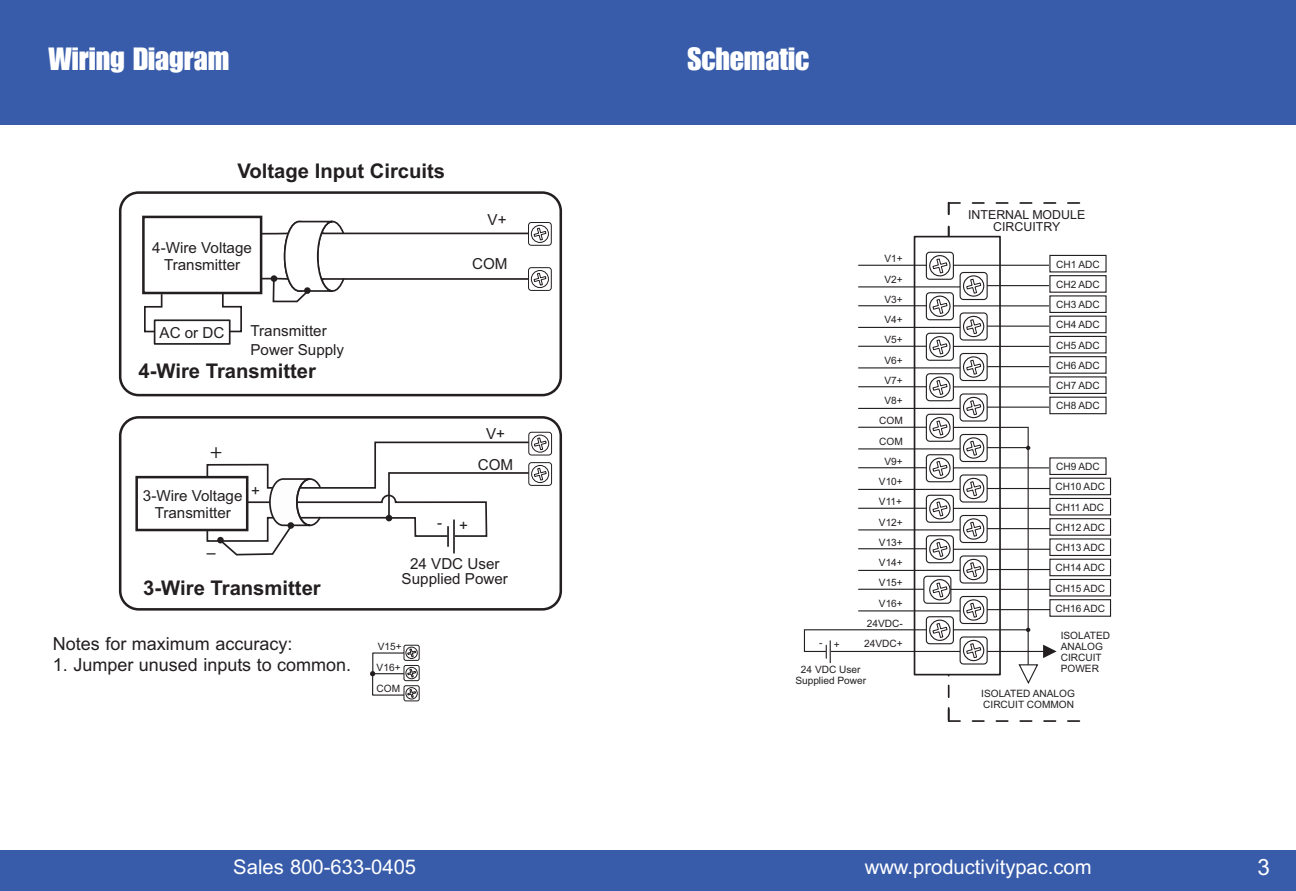
<style>
.page{position:relative;width:1296px;height:891px;background:#fff}
.page>*{position:absolute;margin:0;border:0;box-sizing:border-box;transform-origin:0 0}
.t1{font:31.5px "Impact";color:#fff}
.t2{font:22.5px "Arial";color:#fff}
.t3{font:700 20.25px "Arial";color:#231f20}
.t4{font:20.25px "Arial";color:#fff}
.t5{font:20.25px "Myriad";color:#231f20}
.t6{font:18px "Arial";color:#231f20}
.t7{font:15.3px/17.6px "Arial";color:#231f20;text-align:center}
.t8{font:12.38px/11.7px "Arial";color:#231f20;text-align:center}
.t9{font:10.12px/20.2px "Arial";color:#231f20}
</style>
<div class="page">
<svg style="left:683px;top:124px;width:584px;height:1px"></svg>
<div style="left:0;top:850px;width:1296px;height:41px;background:#385caa"></div>
<div style="left:0;top:0;width:1296px;height:124px;background:#385caa"></div>
<svg style="left:973px;top:202px;width:11px;height:2px"></svg>
<svg style="left:996px;top:202px;width:12px;height:2px"></svg>
<svg style="left:1020px;top:202px;width:12px;height:2px"></svg>
<svg style="left:1044px;top:202px;width:12px;height:2px"></svg>
<svg style="left:1068px;top:202px;width:11px;height:2px"></svg>
<svg style="left:948px;top:202px;width:12px;height:12px"></svg>
<svg style="left:948px;top:226px;width:2px;height:10px"></svg>
<svg style="left:948px;top:708px;width:12px;height:14px"></svg>
<svg style="left:973px;top:720px;width:11px;height:2px"></svg>
<svg style="left:996px;top:720px;width:12px;height:2px"></svg>
<svg style="left:1020px;top:720px;width:12px;height:2px"></svg>
<svg style="left:1044px;top:720px;width:12px;height:2px"></svg>
<svg style="left:1068px;top:720px;width:11px;height:2px"></svg>
<div style="left:1049px;top:255px;width:58px;height:17px;border:1px solid #231f20"></div>
<div style="left:1049px;top:275px;width:58px;height:18px;border:1px solid #231f20"></div>
<div style="left:1049px;top:295px;width:58px;height:18px;border:1px solid #231f20"></div>
<div style="left:1049px;top:316px;width:58px;height:17px;border:1px solid #231f20"></div>
<div style="left:1049px;top:356px;width:58px;height:18px;border:1px solid #231f20"></div>
<div style="left:1049px;top:336px;width:58px;height:17px;border:1px solid #231f20"></div>
<div style="left:1049px;top:376px;width:58px;height:18px;border:1px solid #231f20"></div>
<div style="left:1049px;top:397px;width:58px;height:17px;border:1px solid #231f20"></div>
<div style="left:1049px;top:457px;width:58px;height:18px;border:1px solid #231f20"></div>
<div style="left:1049px;top:478px;width:62px;height:17px;border:1px solid #231f20"></div>
<div style="left:1049px;top:498px;width:62px;height:18px;border:1px solid #231f20"></div>
<div style="left:1049px;top:518px;width:62px;height:18px;border:1px solid #231f20"></div>
<div style="left:1049px;top:559px;width:62px;height:17px;border:1px solid #231f20"></div>
<div style="left:1049px;top:538px;width:62px;height:18px;border:1px solid #231f20"></div>
<div style="left:1049px;top:579px;width:62px;height:18px;border:1px solid #231f20"></div>
<div style="left:1049px;top:599px;width:62px;height:18px;border:1px solid #231f20"></div>
<div style="left:119px;top:191px;width:443px;height:205px;border:3px solid #231e1f;border-radius:19px"></div>
<div style="left:119px;top:416px;width:443px;height:195px;border:3px solid #231e1f;border-radius:19px"></div>
<div style="left:135px;top:476px;width:113px;height:55px;border:3px solid #231f20"></div>
<svg style="left:529px;top:432px;width:23px;height:23px"></svg>
<div style="left:528px;top:432px;width:24px;height:24px;border:1px solid #231f20;border-radius:3px"></div>
<div style="left:531px;top:435px;width:18px;height:18px;border:1px solid #231f20;border-radius:50%"></div>
<div style="left:528px;top:462px;width:24px;height:24px;border:1px solid #231f20;border-radius:3px"></div>
<div style="left:531px;top:465px;width:18px;height:18px;border:1px solid #231f20;border-radius:50%"></div>
<div style="left:528px;top:222px;width:24px;height:24px;border:1px solid #231f20;border-radius:3px"></div>
<div style="left:531px;top:225px;width:18px;height:18px;border:1px solid #231f20;border-radius:50%"></div>
<div style="left:528px;top:267px;width:24px;height:24px;border:1px solid #231f20;border-radius:3px"></div>
<div style="left:531px;top:270px;width:18px;height:18px;border:1px solid #231f20;border-radius:50%"></div>
<div style="left:142px;top:216px;width:120px;height:78px;border:3px solid #231f20"></div>
<svg style="left:143px;top:220px;width:405px;height:113px"></svg>
<div style="left:155px;top:320px;width:75px;height:24px;background:#fff"></div>
<div style="left:154px;top:319px;width:77px;height:26px;border:2px solid #231f20"></div>
<div style="left:404px;top:645px;width:15px;height:16px;border:1px solid #231f20;border-radius:2px"></div>
<div style="left:406px;top:647px;width:11px;height:12px;background:#353233;border-radius:50%"></div>
<div style="left:406px;top:647px;width:12px;height:12px;border:1px solid #231f20;border-radius:50%"></div>
<div style="left:404px;top:665px;width:15px;height:16px;border:1px solid #231f20;border-radius:2px"></div>
<div style="left:406px;top:667px;width:12px;height:12px;border:1px solid #231f20;border-radius:50%"></div>
<div style="left:404px;top:685px;width:15px;height:16px;border:1px solid #231f20;border-radius:2px"></div>
<div style="left:406px;top:688px;width:11px;height:11px;background:#312d2e;border-radius:50%"></div>
<div style="left:406px;top:687px;width:12px;height:12px;border:1px solid #231f20;border-radius:50%"></div>
<svg style="left:370px;top:649px;width:46px;height:49px"></svg>
<svg style="left:803px;top:250px;width:254px;height:447px"></svg>
<svg style="left:206px;top:437px;width:341px;height:119px"></svg>
<h1 class="t1" style="left:48px;top:47px;width:182px">Wiring Diagram</h1>
<h3 class="t3" style="left:237px;top:158px;width:209px">Voltage Input Circuits</h3>
<h3 class="t7" style="left:152px;top:239px;width:101px">4-Wire Voltage<br>Transmitter</h3>
<h3 class="t7" style="left:160px;top:324px;width:66px">AC or DC</h3>
<h3 class="t7" style="left:251px;top:322px;width:95px;line-height:18.2px;text-align:left">Transmitter<br>Power Supply</h3>
<h3 class="t3" style="left:138px;top:358px;width:179px">4-Wire Transmitter</h3>
<h3 class="t5" style="left:210px;top:444px;width:14px">+</h3>
<h3 class="t7" style="left:155px;top:487px;width:107px;text-align:left;text-indent:-12px">3-Wire Voltage +<br>Transmitter</h3>
<h3 class="t5" style="left:206px;top:545px;width:12px">–</h3>
<h3 class="t7" style="left:488px;top:211px;width:20px">V+</h3>
<h3 class="t7" style="left:472px;top:255px;width:37px">COM</h3>
<h3 class="t7" style="left:478px;top:419px;width:37px;line-height:30.4px">V+<br>COM</h3>
<h3 class="t3" style="left:143px;top:575px;width:179px">3-Wire Transmitter</h3>
<h3 class="t6" style="left:53px;top:633px;width:241px">Notes for maximum accuracy:</h3>
<h3 class="t6" style="left:53px;top:655px;width:300px">1. Jumper unused inputs to common.</h3>
<h3 class="t7" style="left:402px;top:556px;width:108px;line-height:15.3px">24 VDC User<br>Supplied Power</h3>
<p class="t9" style="left:378px;top:636px;width:25px">V15+</p>
<p class="t9" style="left:377px;top:679px;width:25px">COM</p>
<p class="t9" style="left:377px;top:657px;width:25px">V16+</p>
<h1 class="t1" style="left:687px;top:47px;width:123px">Schematic</h1>
<p class="t9" style="left:864px;top:249px;width:40px;text-align:right">V1+<br>V2+<br>V3+<br>V4+<br>V5+<br>V6+<br>V7+<br>V8+<br>COM<br>COM<br>V9+<br>V10+<br>V11+<br>V12+<br>V13+<br>V14+<br>V15+<br>V16+<br>24VDC-<br>24VDC+</p>
<p class="t9" style="left:795px;top:665px;width:72px;line-height:10.1px;text-align:center">24 VDC User<br>Supplied Power</p>
<p class="t8" style="left:968px;top:209px;width:119px">INTERNAL MODULE<br>CIRCUITRY</p>
<p class="t9" style="left:1056px;top:254px;width:45px;text-align:justify">CH1 ADC CH2 ADC CH3 ADC CH4 ADC</p>
<p class="t9" style="left:1056px;top:355px;width:45px">CH6 ADC</p>
<p class="t9" style="left:1056px;top:335px;width:45px">CH5 ADC</p>
<p class="t9" style="left:1056px;top:376px;width:45px">CH7 ADC<br>CH8 ADC</p>
<p class="t9" style="left:1055px;top:457px;width:51px">CH9 ADC<br>CH10 ADC<br>CH11 ADC<br>CH12 ADC</p>
<p class="t9" style="left:1055px;top:558px;width:51px">CH14 ADC</p>
<p class="t9" style="left:1055px;top:538px;width:51px">CH13 ADC</p>
<p class="t9" style="left:1055px;top:578px;width:51px">CH15 ADC<br>CH16 ADC</p>
<p class="t9" style="left:1061px;top:629px;width:51px;line-height:11.2px">ISOLATED<br>ANALOG<br>CIRCUIT<br>POWER</p>
<p class="t9" style="left:981px;top:688px;width:95px;line-height:11.2px">ISOLATED ANALOG<br>CIRCUIT COMMON</p>
<h3 class="t4" style="left:233px;top:855px;width:184px">Sales 800-633-0405</h3>
<h3 class="t4" style="left:865px;top:855px;width:229px">www.productivitypac.com</h3>
<h2 class="t2" style="left:1258px;top:854px;width:14px">3</h2>
</div>
